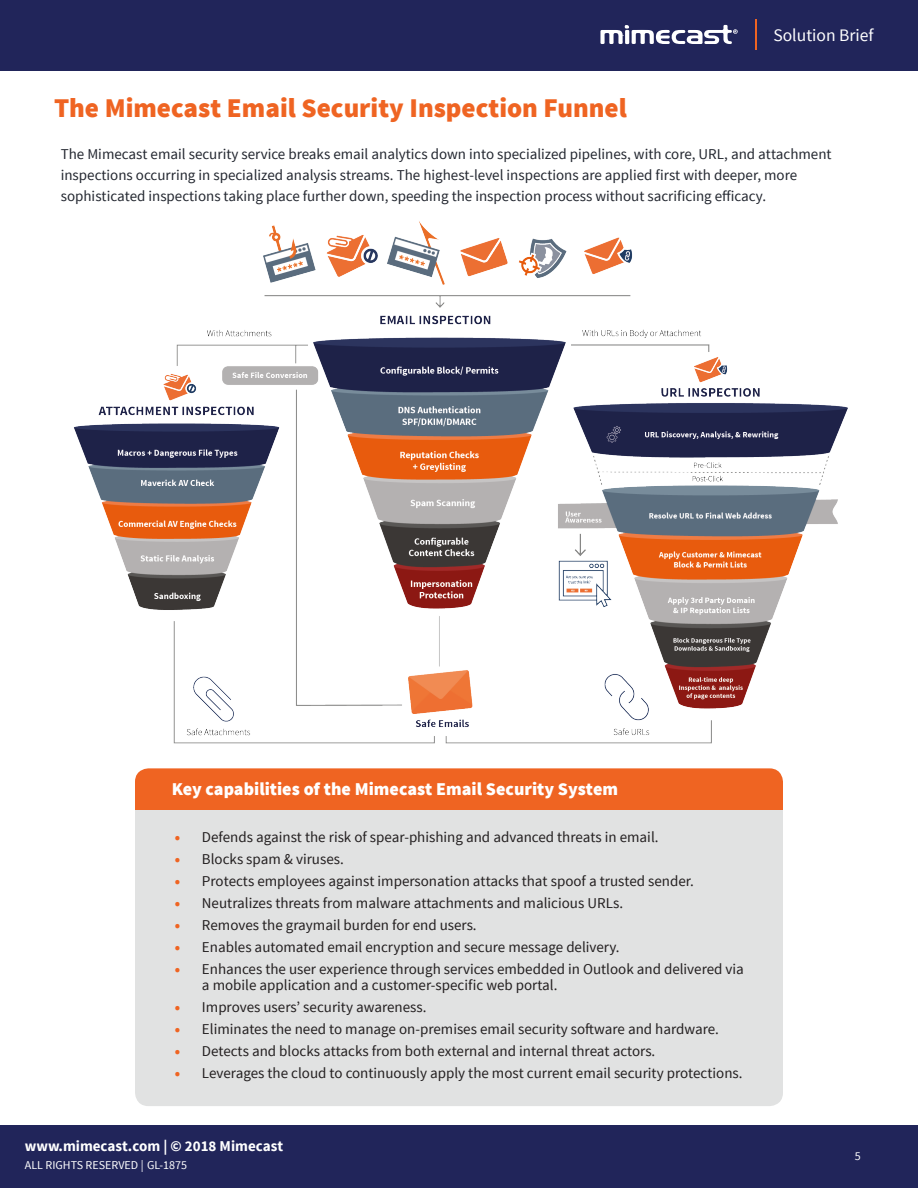
<style>
.page{position:relative;width:918px;height:1188px;background:#fff}
.page>*{position:absolute;margin:0;border:0;box-sizing:border-box;transform-origin:0 0}
.Headline_Copy_Primar{font:900 27px "Source Sans Pro";color:#ef6422}
.Breakout_OnOrange{font:900 18px "Source Sans Pro";color:#fff}
.t1{font:17.55px "Source Sans Pro";color:#fff}
.t2{font:15px/16.5px "Source Sans Pro";color:#231f20}
.Body_Copy{font:15px/21px "Source Sans Pro";color:#232730}
.t3{font:700 15px "Source Sans Pro";color:#fff}
.t4{font:12px "Source Sans Pro";color:#fff}
.s1{font-weight:900;color:#ef6422}
</style>
<div class="page">
<div style="left:0;top:0;width:918px;height:71px;background:#21255a"></div>
<svg style="left:600px;top:25px;width:138px;height:19px"></svg>
<hr style="left:755px;top:19px;width:1px;height:31px;background:#ef6422">
<div style="left:0;top:1126px;width:918px;height:62px;background:#21255a"></div>
<img style="left:74px;top:221px;width:774px;height:523px">
<div style="left:135px;top:768px;width:648px;height:42px;background:#ef6422"></div>
<div style="left:135px;top:810px;width:648px;height:296px;background:#e1e2e2"></div>
<p class="t1" style="left:773px;top:24px;width:102px">Solution Brief</p>
<p class="Headline_Copy_Primar" style="left:54px;top:90px;width:574px">The Mimecast Email Security Inspection Funnel</p>
<p class="Body_Copy" style="left:61px;top:144px;width:772px">The Mimecast email security service breaks email analytics down into specialized pipelines, with core, URL, and attachment inspections occurring in specialized analysis streams. The highest-level inspections are applied first with deeper, more sophisticated inspections taking place further down, speeding the inspection process without sacrificing efficacy.</p>
<p class="Breakout_OnOrange" style="left:172px;top:778px;width:448px">Key capabilities of the Mimecast Email Security System</p>
<p class="t2" style="left:175px;top:829px;width:485px"><span class="s1">•</span> Defends against the risk of spear-phishing and advanced threats in email.</p>
<p class="t2" style="left:175px;top:851px;width:170px"><span class="s1">•</span> Blocks spam &amp; viruses.</p>
<p class="t2" style="left:175px;top:873px;width:520px"><span class="s1">•</span> Protects employees against impersonation attacks that spoof a trusted sender.</p>
<p class="t2" style="left:175px;top:895px;width:450px"><span class="s1">•</span> Neutralizes threats from malware attachments and malicious URLs.</p>
<p class="t2" style="left:175px;top:917px;width:303px"><span class="s1">•</span> Removes the graymail burden for end users.</p>
<p class="t2" style="left:175px;top:939px;width:446px"><span class="s1">•</span> Enables automated email encryption and secure message delivery.</p>
<p class="t2" style="left:202px;top:961px;width:543px;text-indent:-27px"><span class="s1">•</span> Enhances the user experience through services embedded in Outlook and delivered via a mobile application and a customer-specific web portal.</p>
<p class="t2" style="left:175px;top:999px;width:253px"><span class="s1">•</span> Improves users’ security awareness.</p>
<p class="t2" style="left:175px;top:1021px;width:546px"><span class="s1">•</span> Eliminates the need to manage on-premises email security software and hardware.</p>
<p class="t2" style="left:175px;top:1043px;width:482px"><span class="s1">•</span> Detects and blocks attacks from both external and internal threat actors.</p>
<p class="t2" style="left:175px;top:1065px;width:569px"><span class="s1">•</span> Leverages the cloud to continuously apply the most current email security protections.</p>
<p class="t3" style="left:25px;top:1136px;width:260px">www.mimecast.com | © 2018 Mimecast</p>
<p class="t4" style="left:25px;top:1158px;width:164px">ALL RIGHTS RESERVED | GL-1875</p>
<p class="t4" style="left:855px;top:1149px;width:7px">5</p>
</div>
